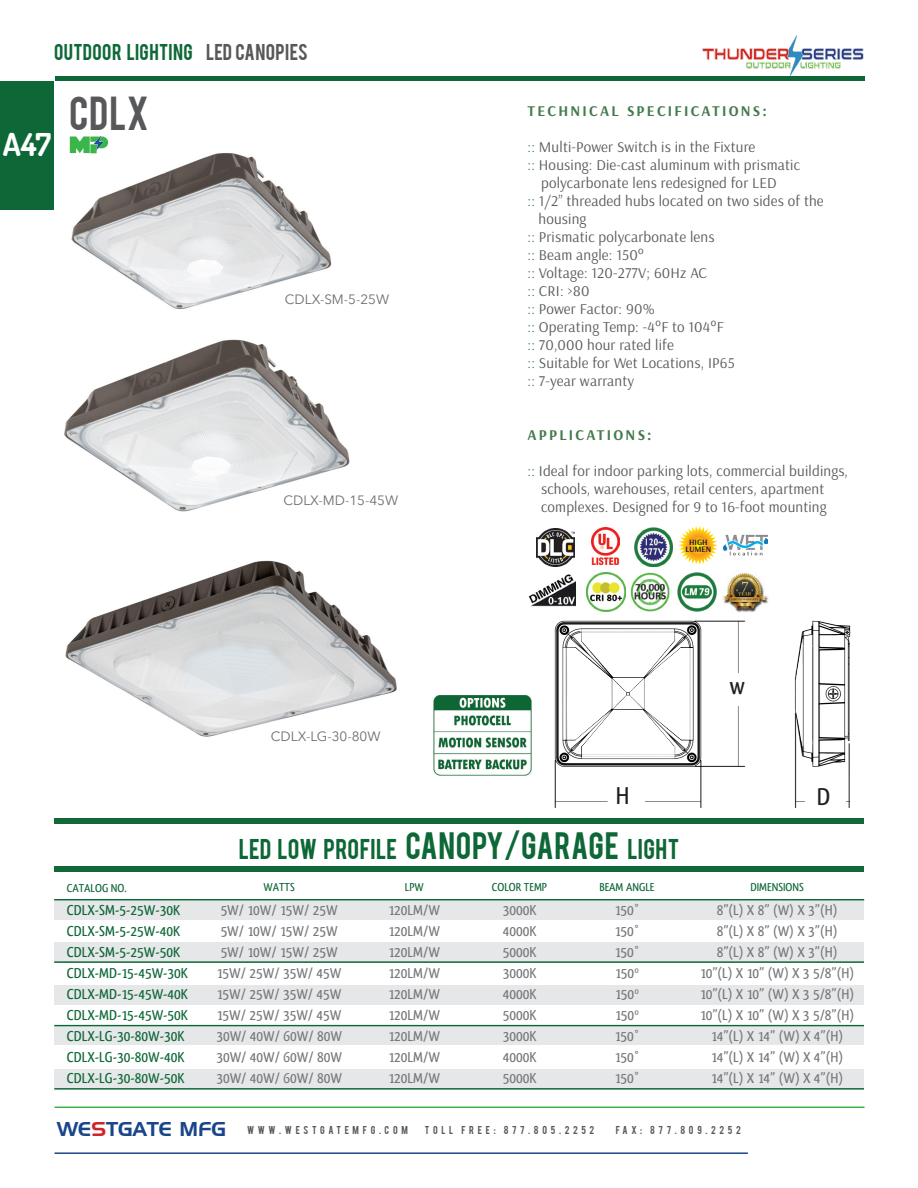
<style>
.page{position:relative;width:918px;height:1188px;background:#fff}
.page>*{position:absolute;margin:0;border:0;box-sizing:border-box;transform-origin:0 0}
.t1{font:37.5px "Bebas";color:#57585a}
.t2{font:700 31.5px "Dosis";color:#fff}
.Qlassick_bold_10pt{font:500 25.5px "Qlassik";color:#231f20}
.t3{font:22.5px "Bebas";color:#0d6736}
.t4{font:19.5px "Handel Gothic";color:#1b458a}
.t5{font:18px "Bebas";letter-spacing:.02em;color:#0d6736}
.bullet-conent{font:15px/18px "Arsenal";letter-spacing:.01em;color:#57585a}
.t6{font:500 15px "Qlassik";color:#76787b}
.t7{font:500 15px "Qlassik";color:#0d6736}
.bullet-conent-2{font:700 15px "Arsenal";letter-spacing:.15em;color:#447b4d}
.CONTENT_TEXT10{font:13.5px "Avenir Next";color:#6c6d70}
.t8{font:500 12px "Qlassik";color:#0d6736}
.t9{font:9px "Bebas";letter-spacing:.4em;color:#57585a}
.t10{font:700 8.25px "Arsenal";color:#231f20}
.s1{color:#57585a}
.s2{color:#447b4d}
.s3{font-size:30px}
.s4{color:#d1232a}
</style>
<div class="page">
<img style="left:69px;top:146px;width:263px;height:163px">
<hr style="left:56px;top:77px;width:810px;height:4px;background:#0d6736">
<img style="left:702px;top:35px;width:162px;height:41px">
<div style="left:0;top:81px;width:54px;height:128px;background:#0d6736"></div>
<div style="left:54px;top:901px;width:809px;height:18px;background:#e6e7e9"></div>
<div style="left:54px;top:943px;width:810px;height:19px;background:#e6e7e9"></div>
<div style="left:54px;top:985px;width:810px;height:19px;background:#e6e7e9"></div>
<div style="left:54px;top:1027px;width:810px;height:18px;background:#e6e7e9"></div>
<div style="left:54px;top:1069px;width:810px;height:19px;background:#e6e7e9"></div>
<hr style="left:54px;top:899px;width:810px;height:2px;background:#0d6736">
<hr style="left:54px;top:867px;width:810px;height:4px;background:#0f6836">
<hr style="left:54px;top:819px;width:810px;height:4px;background:#0f6836">
<hr style="left:55px;top:1107px;width:810px;height:1px;background:#40ae49">
<hr style="left:55px;top:1152px;width:693px;height:2px;background:#1b458a">
<img style="left:592px;top:528px;width:28px;height:37px">
<img style="left:634px;top:527px;width:39px;height:39px">
<img style="left:677px;top:572px;width:39px;height:39px">
<img style="left:586px;top:573px;width:39px;height:38px">
<img style="left:631px;top:573px;width:39px;height:38px">
<svg style="left:678px;top:526px;width:40px;height:39px"></svg>
<img style="left:536px;top:528px;width:38px;height:38px">
<img style="left:528px;top:574px;width:48px;height:33px">
<img style="left:723px;top:572px;width:46px;height:40px">
<img style="left:724px;top:534px;width:43px;height:22px">
<img style="left:433px;top:695px;width:99px;height:81px">
<hr style="left:54px;top:961px;width:810px;height:2px;background:#0d6736">
<hr style="left:54px;top:1025px;width:810px;height:1px;background:#0d6736">
<hr style="left:54px;top:1088px;width:810px;height:2px;background:#0d6736">
<img style="left:64px;top:339px;width:286px;height:173px">
<img style="left:65px;top:560px;width:332px;height:177px">
<svg style="left:70px;top:136px;width:38px;height:17px"></svg>
<img style="left:92px;top:136px;width:13px;height:16px">
<img style="left:554px;top:620px;width:297px;height:188px">
<div style="left:724px;top:674px;width:32px;height:32px;background:#fff"></div>
<div style="left:610px;top:785px;width:33px;height:31px;background:#fff"></div>
<div style="left:805px;top:786px;width:41px;height:30px;background:#fff"></div>
<p class="t5" style="left:54px;top:39px;width:255px">OUTDOOR LIGHTING <span class="s1">LED CANOPIES</span></p>
<p class="t2" style="left:3px;top:124px;width:50px">A47</p>
<p class="t1" style="left:69px;top:86px;width:81px">CDLx</p>
<p class="bullet-conent-2" style="left:528px;top:102px;width:241px">TECHNICAL SPECIFICATIONS:</p>
<p class="bullet-conent" style="left:528px;top:138px;width:229px"><span class="s2">::</span> Multi-Power Switch is in the Fixture</p>
<p class="bullet-conent" style="left:541px;top:156px;width:261px;text-indent:-14px"><span class="s2">::</span> Housing: Die-cast aluminum with prismatic polycarbonate lens redesigned for LED</p>
<p class="bullet-conent" style="left:528px;top:192px;width:298px"><span class="s2">::</span> 1/2” threaded hubs located on two sides of the</p>
<p class="bullet-conent" style="left:539px;top:210px;width:49px">housing</p>
<p class="bullet-conent" style="left:528px;top:228px;width:188px"><span class="s2">::</span> Prismatic polycarbonate lens</p>
<p class="bullet-conent" style="left:528px;top:246px;width:118px"><span class="s2">::</span> Beam angle: 150°</p>
<p class="bullet-conent" style="left:528px;top:264px;width:181px"><span class="s2">::</span> Voltage: 120-277V; 60Hz AC</p>
<p class="bullet-conent" style="left:528px;top:282px;width:63px"><span class="s2">::</span> CRI: &gt;80</p>
<p class="bullet-conent" style="left:528px;top:300px;width:129px"><span class="s2">::</span> Power Factor: 90%</p>
<p class="bullet-conent" style="left:528px;top:318px;width:198px"><span class="s2">::</span> Operating Temp: -4°F to 104°F</p>
<p class="bullet-conent" style="left:528px;top:336px;width:148px"><span class="s2">::</span> 70,000 hour rated life</p>
<p class="bullet-conent" style="left:528px;top:354px;width:209px"><span class="s2">::</span> Suitable for Wet Locations, IP65</p>
<p class="bullet-conent" style="left:528px;top:372px;width:108px"><span class="s2">::</span> 7-year warranty</p>
<p class="CONTENT_TEXT10" style="left:285px;top:288px;width:106px">CDLX-SM-5-25W</p>
<p class="CONTENT_TEXT10" style="left:283px;top:489px;width:116px">CDLX-MD-15-45W</p>
<p class="bullet-conent-2" style="left:528px;top:426px;width:126px">APPLICATIONS:</p>
<p class="bullet-conent" style="left:541px;top:462px;width:308px;text-indent:-14px"><span class="s2">::</span> Ideal for indoor parking lots, commercial buildings, schools, warehouses, retail centers, apartment complexes. Designed for 9 to 16-foot mounting</p>
<p class="t10" style="left:689px;top:537px;width:20px">HIGH</p>
<p class="t10" style="left:685px;top:544px;width:27px">LUMEN</p>
<p class="CONTENT_TEXT10" style="left:271px;top:725px;width:111px">CDLX-LG-30-80W</p>
<p class="Qlassick_bold_10pt" style="left:729px;top:670px;width:17px">w</p>
<p class="Qlassick_bold_10pt" style="left:616px;top:781px;width:15px">H</p>
<p class="Qlassick_bold_10pt" style="left:817px;top:781px;width:15px">D</p>
<p class="t3" style="left:239px;top:833px;width:442px">LED LOW PROFILE <span class="s3">CANOPY/GARAGE</span> LIGHT</p>
<p class="t8" style="left:67px;top:881px;width:61px">CATALOG NO.</p>
<p class="t8" style="left:264px;top:880px;width:33px">WATTS</p>
<p class="t8" style="left:405px;top:880px;width:20px">LPW</p>
<p class="t8" style="left:492px;top:880px;width:57px">COLOR TEMP</p>
<p class="t8" style="left:599px;top:880px;width:57px">BEAM ANGLE</p>
<p class="t8" style="left:750px;top:880px;width:55px">DIMENSIONS</p>
<p class="t6" style="left:389px;top:901px;width:53px">120LM/W</p>
<p class="t6" style="left:389px;top:922px;width:53px">120LM/W</p>
<p class="t6" style="left:389px;top:943px;width:53px">120LM/W</p>
<p class="t6" style="left:389px;top:964px;width:53px">120LM/W</p>
<p class="t6" style="left:389px;top:985px;width:53px">120LM/W</p>
<p class="t6" style="left:389px;top:1006px;width:53px">120LM/W</p>
<p class="t6" style="left:389px;top:1027px;width:53px">120LM/W</p>
<p class="t6" style="left:389px;top:1048px;width:53px">120LM/W</p>
<p class="t6" style="left:389px;top:1069px;width:53px">120LM/W</p>
<p class="t6" style="left:717px;top:901px;width:122px">8”(L) X 8” (W) X 3”(H)</p>
<p class="t6" style="left:717px;top:922px;width:122px">8”(L) X 8” (W) X 3”(H)</p>
<p class="t6" style="left:717px;top:943px;width:122px">8”(L) X 8” (W) X 3”(H)</p>
<p class="t6" style="left:700px;top:964px;width:156px">10”(L) X 10” (W) X 3 5/8”(H)</p>
<p class="t6" style="left:700px;top:985px;width:156px">10”(L) X 10” (W) X 3 5/8”(H)</p>
<p class="t6" style="left:700px;top:1006px;width:156px">10”(L) X 10” (W) X 3 5/8”(H)</p>
<p class="t6" style="left:711px;top:1027px;width:134px">14”(L) X 14” (W) X 4”(H)</p>
<p class="t6" style="left:711px;top:1048px;width:134px">14”(L) X 14” (W) X 4”(H)</p>
<p class="t6" style="left:711px;top:1069px;width:134px">14”(L) X 14” (W) X 4”(H)</p>
<p class="t6" style="left:615px;top:901px;width:26px">150°</p>
<p class="t6" style="left:615px;top:922px;width:26px">150°</p>
<p class="t6" style="left:615px;top:943px;width:26px">150°</p>
<p class="t6" style="left:615px;top:964px;width:25px">150º</p>
<p class="t6" style="left:615px;top:985px;width:25px">150º</p>
<p class="t6" style="left:615px;top:1006px;width:25px">150º</p>
<p class="t6" style="left:615px;top:1027px;width:26px">150°</p>
<p class="t6" style="left:615px;top:1048px;width:26px">150°</p>
<p class="t6" style="left:615px;top:1069px;width:26px">150°</p>
<p class="t6" style="left:221px;top:901px;width:119px">5W/ 10W/ 15W/ 25W</p>
<p class="t6" style="left:221px;top:922px;width:119px">5W/ 10W/ 15W/ 25W</p>
<p class="t6" style="left:221px;top:943px;width:119px">5W/ 10W/ 15W/ 25W</p>
<p class="t6" style="left:217px;top:964px;width:126px">15W/ 25W/ 35W/ 45W</p>
<p class="t6" style="left:217px;top:985px;width:126px">15W/ 25W/ 35W/ 45W</p>
<p class="t6" style="left:217px;top:1006px;width:126px">15W/ 25W/ 35W/ 45W</p>
<p class="t6" style="left:216px;top:1027px;width:127px">30W/ 40W/ 60W/ 80W</p>
<p class="t6" style="left:216px;top:1048px;width:127px">30W/ 40W/ 60W/ 80W</p>
<p class="t6" style="left:216px;top:1069px;width:127px">30W/ 40W/ 60W/ 80W</p>
<p class="t7" style="left:67px;top:901px;width:114px">CDLX-SM-5-25W-30K</p>
<p class="t7" style="left:67px;top:922px;width:114px">CDLX-SM-5-25W-40K</p>
<p class="t7" style="left:67px;top:943px;width:114px">CDLX-SM-5-25W-50K</p>
<p class="t7" style="left:67px;top:964px;width:122px">CDLX-MD-15-45W-30K</p>
<p class="t7" style="left:67px;top:985px;width:122px">CDLX-MD-15-45W-40K</p>
<p class="t7" style="left:67px;top:1006px;width:122px">CDLX-MD-15-45W-50K</p>
<p class="t7" style="left:67px;top:1027px;width:119px">CDLX-LG-30-80W-30K</p>
<p class="t7" style="left:67px;top:1048px;width:119px">CDLX-LG-30-80W-40K</p>
<p class="t7" style="left:67px;top:1069px;width:119px">CDLX-LG-30-80W-50K</p>
<p class="t6" style="left:503px;top:901px;width:35px">3000K</p>
<p class="t6" style="left:503px;top:922px;width:35px">4000K</p>
<p class="t6" style="left:503px;top:943px;width:35px">5000K</p>
<p class="t6" style="left:503px;top:964px;width:35px">3000K</p>
<p class="t6" style="left:503px;top:985px;width:35px">4000K</p>
<p class="t6" style="left:503px;top:1006px;width:35px">5000K</p>
<p class="t6" style="left:503px;top:1027px;width:35px">3000K</p>
<p class="t6" style="left:503px;top:1048px;width:35px">4000K</p>
<p class="t6" style="left:503px;top:1069px;width:35px">5000K</p>
<p class="t4" style="left:57px;top:1121px;width:171px">WE<span class="s4">S</span>TGATE MFG</p>
<p class="t9" style="left:247px;top:1124px;width:162px">WWW.WESTGATEMFG.COM</p>
<p class="t9" style="left:425px;top:1124px;width:171px">TOLL FREE: 877.805.2252</p>
<p class="t9" style="left:616px;top:1124px;width:127px">FAX: 877.809.2252</p>
</div>
